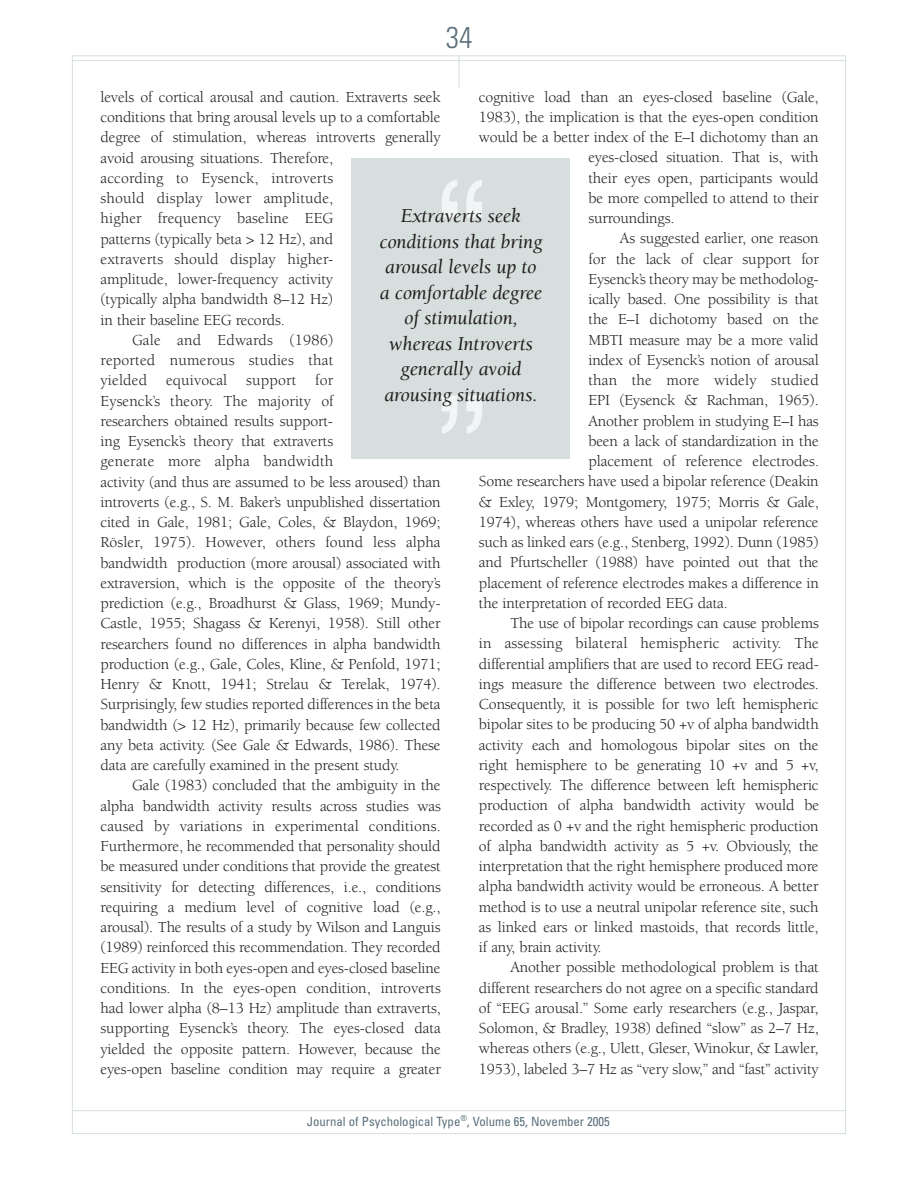
<style>
.page{position:relative;width:918px;height:1188px;background:#fff}
.page>*{position:absolute;margin:0;border:0;box-sizing:border-box;transform-origin:0 0}
.t1{font:151.05px "Helvetica";color:#f1f5f5}
.t2{font:150px "Helvetica";color:#f1f5f5}
.t3{font:300 condensed 30px "Univers";color:#5b6f7b}
.t4{font:italic 20.25px/25.5px "Berkeley";letter-spacing:-.01em;color:#231f20;text-align:center}
.t5{font:15.75px "Berkeley";letter-spacing:-.01em;color:#231f20}
.t6{font:15.75px "Berkeley";letter-spacing:.01em;color:#231f20}
.t7{font:condensed 12.75px "Univers";color:#5b6f7b}
</style>
<div class="page">
<hr style="left:72px;top:1110px;width:774px;height:1px;background:#d7dfde">
<hr style="left:72px;top:60px;width:774px;height:1px;background:#d7dfde">
<hr style="left:459px;top:56px;width:1px;height:33px;background:#d7dfde">
<div style="left:351px;top:158px;width:219px;height:300px;background:#d7dfde"></div>
<h3 class="t3" style="left:446px;top:26px;width:28px">34</h3>
<p class="t5" style="left:479px;top:91px;width:341px">cognitive load than an eyes-closed baseline (Gale,</p>
<p class="t5" style="left:479px;top:111px;width:341px">1983), the implication is that the eyes-open condition</p>
<p class="t5" style="left:479px;top:131px;width:341px">would be a better index of the E–I dichotomy than an</p>
<p class="t5" style="left:588px;top:151px;width:232px">eyes-closed situation. That is, with</p>
<p class="t5" style="left:588px;top:172px;width:232px">their eyes open, participants would</p>
<p class="t5" style="left:588px;top:192px;width:232px">be more compelled to attend to their</p>
<p class="t5" style="left:588px;top:212px;width:87px">surroundings.</p>
<p class="t5" style="left:620px;top:232px;width:200px">As suggested earlier, one reason</p>
<p class="t5" style="left:588px;top:253px;width:232px">for the lack of clear support for</p>
<p class="t5" style="left:588px;top:273px;width:232px">Eysenck’s theory may be methodolog-</p>
<p class="t5" style="left:588px;top:293px;width:232px">ically based. One possibility is that</p>
<p class="t5" style="left:588px;top:313px;width:232px">the E–I dichotomy based on the</p>
<p class="t5" style="left:588px;top:334px;width:232px">MBTI measure may be a more valid</p>
<p class="t5" style="left:588px;top:354px;width:232px">index of Eysenck’s notion of arousal</p>
<p class="t6" style="left:588px;top:374px;width:232px">than the more widely studied</p>
<p class="t5" style="left:588px;top:394px;width:232px">EPI (Eysenck &amp; Rachman, 1965).</p>
<p class="t5" style="left:588px;top:415px;width:232px">Another problem in studying E–I has</p>
<p class="t5" style="left:588px;top:435px;width:232px">been a lack of standardization in the</p>
<p class="t5" style="left:588px;top:455px;width:232px">placement of reference electrodes.</p>
<p class="t5" style="left:479px;top:475px;width:341px">Some researchers have used a bipolar reference (Deakin</p>
<p class="t5" style="left:479px;top:496px;width:341px">&amp; Exley, 1979; Montgomery, 1975; Morris &amp; Gale,</p>
<p class="t5" style="left:479px;top:516px;width:341px">1974), whereas others have used a unipolar reference</p>
<p class="t5" style="left:479px;top:536px;width:341px">such as linked ears (e.g., Stenberg, 1992). Dunn (1985)</p>
<p class="t5" style="left:479px;top:556px;width:341px">and Pfurtscheller (1988) have pointed out that the</p>
<p class="t5" style="left:479px;top:577px;width:342px">placement of reference electrodes makes a difference in</p>
<p class="t5" style="left:479px;top:597px;width:250px">the interpretation of recorded EEG data.</p>
<p class="t5" style="left:510px;top:617px;width:310px">The use of bipolar recordings can cause problems</p>
<p class="t6" style="left:479px;top:637px;width:342px">in assessing bilateral hemispheric activity. The</p>
<p class="t5" style="left:479px;top:658px;width:342px">differential amplifiers that are used to record EEG read-</p>
<p class="t5" style="left:479px;top:678px;width:342px">ings measure the difference between two electrodes.</p>
<p class="t5" style="left:479px;top:698px;width:341px">Consequently, it is possible for two left hemispheric</p>
<p class="t5" style="left:479px;top:718px;width:341px">bipolar sites to be producing 50 +v of alpha bandwidth</p>
<p class="t5" style="left:479px;top:739px;width:341px">activity each and homologous bipolar sites on the</p>
<p class="t5" style="left:479px;top:759px;width:341px">right hemisphere to be generating 10 +v and 5 +v,</p>
<p class="t5" style="left:479px;top:779px;width:341px">respectively. The difference between left hemispheric</p>
<p class="t5" style="left:479px;top:799px;width:342px">production of alpha bandwidth activity would be</p>
<p class="t5" style="left:479px;top:820px;width:341px">recorded as 0 +v and the right hemispheric production</p>
<p class="t5" style="left:479px;top:840px;width:341px">of alpha bandwidth activity as 5 +v. Obviously, the</p>
<p class="t5" style="left:479px;top:860px;width:341px">interpretation that the right hemisphere produced more</p>
<p class="t5" style="left:479px;top:880px;width:341px">alpha bandwidth activity would be erroneous. A better</p>
<p class="t5" style="left:479px;top:901px;width:341px">method is to use a neutral unipolar reference site, such</p>
<p class="t5" style="left:479px;top:921px;width:341px">as linked ears or linked mastoids, that records little,</p>
<p class="t5" style="left:479px;top:941px;width:124px">if any, brain activity.</p>
<p class="t5" style="left:510px;top:961px;width:310px">Another possible methodological problem is that</p>
<p class="t5" style="left:479px;top:982px;width:341px">different researchers do not agree on a specific standard</p>
<p class="t5" style="left:479px;top:1002px;width:341px">of “EEG arousal.” Some early researchers (e.g., Jaspar,</p>
<p class="t5" style="left:479px;top:1022px;width:341px">Solomon, &amp; Bradley, 1938) defined “slow” as 2–7 Hz,</p>
<p class="t5" style="left:479px;top:1042px;width:341px">whereas others (e.g., Ulett, Gleser, Winokur, &amp; Lawler,</p>
<p class="t5" style="left:479px;top:1063px;width:341px">1953), labeled 3–7 Hz as “very slow,” and “fast” activity</p>
<p class="t5" style="left:101px;top:91px;width:342px">levels of cortical arousal and caution. Extraverts seek</p>
<p class="t5" style="left:101px;top:111px;width:342px">conditions that bring arousal levels up to a comfortable</p>
<p class="t5" style="left:101px;top:131px;width:342px">degree of stimulation, whereas introverts generally</p>
<p class="t5" style="left:101px;top:152px;width:234px">avoid arousing situations. Therefore,</p>
<p class="t6" style="left:101px;top:172px;width:234px">according to Eysenck, introverts</p>
<p class="t6" style="left:101px;top:192px;width:234px">should display lower amplitude,</p>
<p class="t6" style="left:101px;top:212px;width:234px">higher frequency baseline EEG</p>
<p class="t5" style="left:101px;top:233px;width:234px">patterns (typically beta &gt; 12 Hz), and</p>
<p class="t6" style="left:101px;top:253px;width:234px">extraverts should display higher-</p>
<p class="t5" style="left:101px;top:273px;width:234px">amplitude, lower-frequency activity</p>
<p class="t5" style="left:101px;top:293px;width:234px">(typically alpha bandwidth 8–12 Hz)</p>
<p class="t5" style="left:101px;top:314px;width:186px">in their baseline EEG records.</p>
<p class="t6" style="left:132px;top:334px;width:203px">Gale and Edwards (1986)</p>
<p class="t6" style="left:101px;top:354px;width:234px">reported numerous studies that</p>
<p class="t6" style="left:101px;top:374px;width:234px">yielded equivocal support for</p>
<p class="t5" style="left:101px;top:395px;width:235px">Eysenck’s theory. The majority of</p>
<p class="t5" style="left:101px;top:415px;width:234px">researchers obtained results support-</p>
<p class="t5" style="left:101px;top:435px;width:234px">ing Eysenck’s theory that extraverts</p>
<p class="t6" style="left:101px;top:455px;width:234px">generate more alpha bandwidth</p>
<p class="t5" style="left:101px;top:476px;width:342px">activity (and thus are assumed to be less aroused) than</p>
<p class="t5" style="left:101px;top:496px;width:342px">introverts (e.g., S. M. Baker’s unpublished dissertation</p>
<p class="t5" style="left:101px;top:516px;width:342px">cited in Gale, 1981; Gale, Coles, &amp; Blaydon, 1969;</p>
<p class="t5" style="left:101px;top:536px;width:342px">Rösler, 1975). However, others found less alpha</p>
<p class="t5" style="left:101px;top:557px;width:342px">bandwidth production (more arousal) associated with</p>
<p class="t5" style="left:101px;top:577px;width:342px">extraversion, which is the opposite of the theory’s</p>
<p class="t5" style="left:101px;top:597px;width:342px">prediction (e.g., Broadhurst &amp; Glass, 1969; Mundy-</p>
<p class="t5" style="left:101px;top:617px;width:342px">Castle, 1955; Shagass &amp; Kerenyi, 1958). Still other</p>
<p class="t5" style="left:101px;top:638px;width:342px">researchers found no differences in alpha bandwidth</p>
<p class="t5" style="left:101px;top:658px;width:342px">production (e.g., Gale, Coles, Kline, &amp; Penfold, 1971;</p>
<p class="t5" style="left:101px;top:678px;width:342px">Henry &amp; Knott, 1941; Strelau &amp; Terelak, 1974).</p>
<p class="t5" style="left:101px;top:698px;width:342px">Surprisingly, few studies reported differences in the beta</p>
<p class="t5" style="left:101px;top:719px;width:342px">bandwidth (&gt; 12 Hz), primarily because few collected</p>
<p class="t5" style="left:101px;top:739px;width:342px">any beta activity. (See Gale &amp; Edwards, 1986). These</p>
<p class="t5" style="left:101px;top:759px;width:300px">data are carefully examined in the present study.</p>
<p class="t5" style="left:132px;top:779px;width:310px">Gale (1983) concluded that the ambiguity in the</p>
<p class="t5" style="left:101px;top:800px;width:342px">alpha bandwidth activity results across studies was</p>
<p class="t6" style="left:101px;top:820px;width:342px">caused by variations in experimental conditions.</p>
<p class="t5" style="left:101px;top:840px;width:342px">Furthermore, he recommended that personality should</p>
<p class="t5" style="left:101px;top:860px;width:342px">be measured under conditions that provide the greatest</p>
<p class="t5" style="left:101px;top:881px;width:342px">sensitivity for detecting differences, i.e., conditions</p>
<p class="t5" style="left:101px;top:901px;width:342px">requiring a medium level of cognitive load (e.g.,</p>
<p class="t5" style="left:101px;top:921px;width:342px">arousal). The results of a study by Wilson and Languis</p>
<p class="t5" style="left:101px;top:941px;width:342px">(1989) reinforced this recommendation. They recorded</p>
<p class="t5" style="left:101px;top:962px;width:342px">EEG activity in both eyes-open and eyes-closed baseline</p>
<p class="t5" style="left:101px;top:982px;width:342px">conditions. In the eyes-open condition, introverts</p>
<p class="t5" style="left:101px;top:1002px;width:342px">had lower alpha (8–13 Hz) amplitude than extraverts,</p>
<p class="t5" style="left:101px;top:1022px;width:342px">supporting Eysenck’s theory. The eyes-closed data</p>
<p class="t5" style="left:101px;top:1043px;width:342px">yielded the opposite pattern. However, because the</p>
<p class="t5" style="left:101px;top:1063px;width:342px">eyes-open baseline condition may require a greater</p>
<h2 class="t2" style="left:436px;top:149px;width:51px">“</h2>
<p class="t4" style="left:379px;top:205px;width:165px">Extraverts seek conditions that bring arousal levels up to a comfortable degree of stimulation, whereas Introverts generally avoid arousing situations.</p>
<h1 class="t1" style="left:436px;top:363px;width:52px">”</h1>
<p class="t7" style="left:307px;top:1117px;width:305px">Journal of Psychological Type<sup>®</sup>, Volume 65, November 2005</p>
</div>
